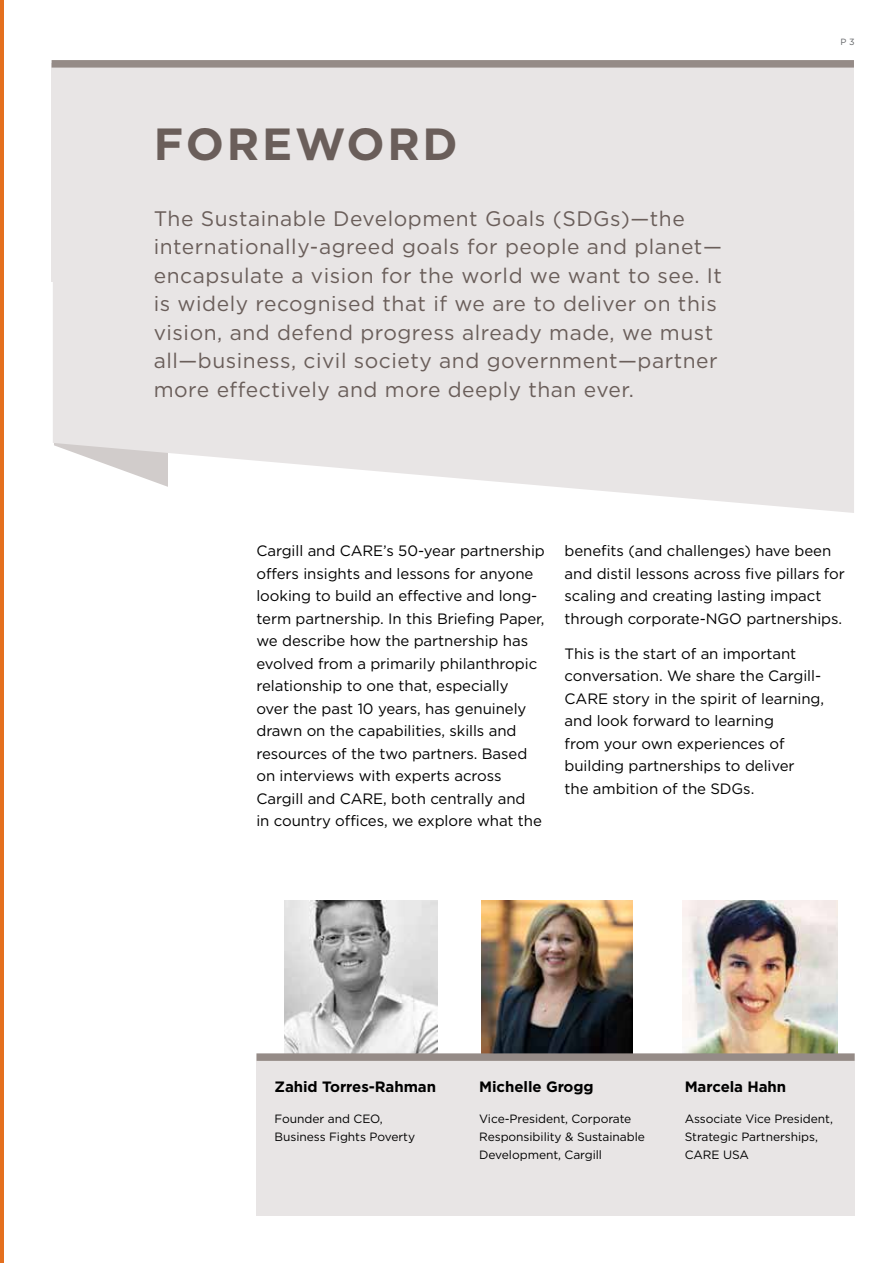
<style>
.page{position:relative;width:893px;height:1263px;background:#fff}
.page>*{position:absolute;margin:0;border:0;box-sizing:border-box;transform-origin:0 0}
.t1{font:700 45px "Gotham";letter-spacing:.06em;color:#6a5e5a}
.t2{font:21px/28.5px "Gotham";letter-spacing:.025em;color:#6a5e5a}
.t3{font:15px/22.5px "Gotham";letter-spacing:-.005em;color:#000}
.t4{font:700 15px "Gotham";letter-spacing:-.005em;color:#000}
.t5{font:12px/18px "Gotham";letter-spacing:-.005em;color:#000}
.t6{font:9px "Gotham";color:#616366}
</style>
<div class="page">
<svg style="left:53px;top:281px;width:801px;height:232px;background:#eae8e8"></svg>
<div style="left:52px;top:63px;width:802px;height:218px;background:#e8e5e5"></div>
<hr style="left:0;top:0;width:3px;height:1263px;background:#e46f1e">
<div style="left:52px;top:60px;width:802px;height:8px;background:#958b87"></div>
<div style="left:256px;top:1061px;width:599px;height:154px;background:#e8e5e5"></div>
<img style="left:285px;top:901px;width:152px;height:152px">
<img style="left:481px;top:901px;width:152px;height:152px">
<img style="left:682px;top:901px;width:156px;height:152px">
<div style="left:256px;top:1053px;width:599px;height:8px;background:#958b87"></div>
<h1 class="t1" style="left:154px;top:118px;width:306px">FOREWORD</h1>
<p class="t2" style="left:154px;top:204px;width:570px">The Sustainable Development Goals (SDGs)—the internationally-agreed goals for people and planet— encapsulate a vision for the world we want to see. It is widely recognised that if we are to deliver on this vision, and defend progress already made, we must all—business, civil society and government—partner more effectively and more deeply than ever.</p>
<p class="t6" style="left:840px;top:37px;width:16px">P 3</p>
<p class="t3" style="left:256px;top:539px;width:290px">Cargill and CARE’s 50-year partnership offers insights and lessons for anyone looking to build an effective and long&shy;term partnership. In this Briefing Paper, we describe how the partnership has evolved from a primarily philanthropic relationship to one that, especially<br>over the past 10 years, has genuinely drawn on the capabilities, skills and resources of the two partners. Based on interviews with experts across Cargill and CARE, both centrally and<br>in country offices, we explore what the</p>
<p class="t3" style="left:565px;top:539px;width:282px">benefits (and challenges) have been and distil lessons across five pillars for scaling and creating lasting impact through corporate-NGO partnerships.</p>
<p class="t3" style="left:565px;top:642px;width:261px">This is the start of an important conversation. We share the Cargill-<br>CARE story in the spirit of learning, and look forward to learning<br>from your own experiences of building partnerships to deliver<br>the ambition of the SDGs.</p>
<p class="t4" style="left:275px;top:1078px;width:163px">Zahid Torres-Rahman</p>
<p class="t5" style="left:275px;top:1109px;width:142px">Founder and CEO,<br>Business Fights Poverty</p>
<p class="t4" style="left:479px;top:1078px;width:116px">Michelle Grogg</p>
<p class="t5" style="left:479px;top:1109px;width:167px">Vice-President, Corporate<br>Responsibility &amp; Sustainable<br>Development, Cargill</p>
<p class="t4" style="left:685px;top:1078px;width:103px">Marcela Hahn</p>
<p class="t5" style="left:685px;top:1109px;width:150px">Associate Vice President,<br>Strategic Partnerships,<br>CARE USA</p>
</div>
